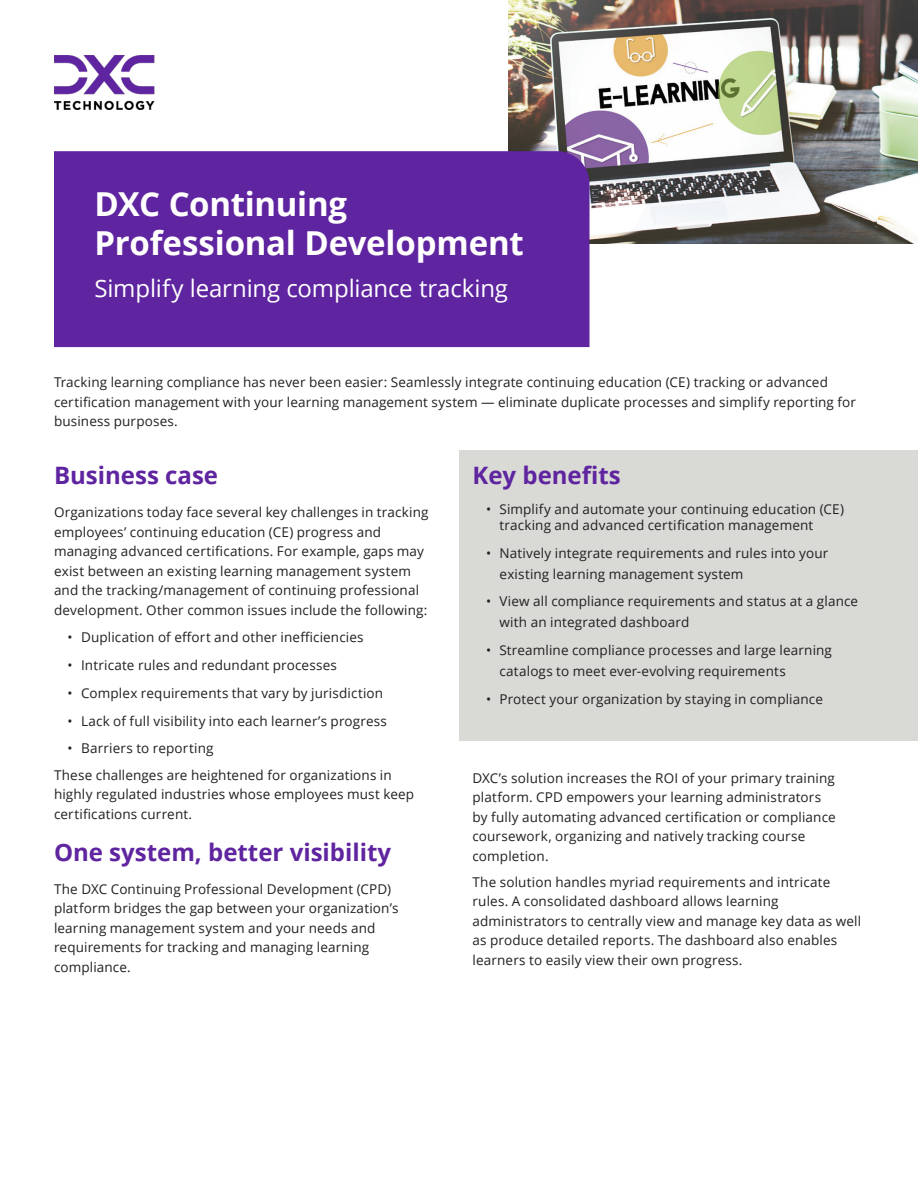
<style>
.page{position:relative;width:918px;height:1188px;background:#fff}
.page>*{position:absolute;margin:0;border:0;box-sizing:border-box;transform-origin:0 0}
.t1{font:700 33px/39.6px "Open Sans";letter-spacing:-.01em;color:#fff}
.DXC_Header{font:700 24px "Open Sans";color:#5f249f}
.t2{font:24px "Open Sans";letter-spacing:-.005em;color:#fff}
.DXC_Body{font:13.5px/19.5px "Open Sans";letter-spacing:.01em;color:#231f20}
</style>
<div class="page">
<img style="left:509px;top:0;width:409px;height:243px">
<div style="left:459px;top:451px;width:459px;height:290px;background:#d9d9d6"></div>
<img style="left:54px;top:55px;width:100px;height:55px">
<div style="left:54px;top:151px;width:536px;height:196px;background:#5f249f"></div>
<div style="left:94px;top:190px;width:446px;height:144px;background:#5f249f"></div>
<p class="t1" style="left:94px;top:183px;width:431px">DXC Continuing<br>Professional Development</p>
<p class="t2" style="left:94px;top:272px;width:415px">Simplify learning compliance tracking</p>
<p class="DXC_Body" style="left:54px;top:372px;width:804px">Tracking learning compliance has never been easier: Seamlessly integrate continuing education (CE) tracking or advanced certification management with your learning management system — eliminate duplicate processes and simplify reporting for business purposes.</p>
<p class="DXC_Header" style="left:54px;top:458px;width:166px">Business case</p>
<p class="DXC_Body" style="left:54px;top:502px;width:376px">Organizations today face several key challenges in tracking employees’ continuing education (CE) progress and managing advanced certifications. For example, gaps may exist between an existing learning management system and the tracking/management of continuing professional development. Other common issues include the following:</p>
<p class="DXC_Body" style="left:68px;top:627px;width:298px">• Duplication of effort and other inefficiencies</p>
<p class="DXC_Body" style="left:68px;top:655px;width:271px">• Intricate rules and redundant processes</p>
<p class="DXC_Body" style="left:68px;top:683px;width:317px">• Complex requirements that vary by jurisdiction</p>
<p class="DXC_Body" style="left:68px;top:711px;width:321px">• Lack of full visibility into each learner’s progress</p>
<p class="DXC_Body" style="left:68px;top:738px;width:147px">• Barriers to reporting</p>
<p class="DXC_Body" style="left:54px;top:765px;width:362px">These challenges are heightened for organizations in highly regulated industries whose employees must keep certifications current.</p>
<p class="DXC_Header" style="left:54px;top:835px;width:339px">One system, better visibility</p>
<p class="DXC_Body" style="left:54px;top:879px;width:346px">The DXC Continuing Professional Development (CPD) platform bridges the gap between your organization’s learning management system and your needs and requirements for tracking and managing learning compliance.</p>
<p class="DXC_Header" style="left:472px;top:458px;width:150px">Key benefits</p>
<p class="DXC_Body" style="left:500px;top:500px;width:346px;line-height:16.2px;text-indent:-14px">• Simplify and automate your continuing education (CE) tracking and advanced certification management</p>
<p class="DXC_Body" style="left:500px;top:542px;width:330px;line-height:21px;text-indent:-14px">• Natively integrate requirements and rules into your existing learning management system</p>
<p class="DXC_Body" style="left:500px;top:591px;width:360px;line-height:21px;text-indent:-14px">• View all compliance requirements and status at a glance with an integrated dashboard</p>
<p class="DXC_Body" style="left:500px;top:639px;width:334px;line-height:21px;text-indent:-14px">• Streamline compliance processes and large learning catalogs to meet ever-evolving requirements</p>
<p class="DXC_Body" style="left:486px;top:689px;width:338px">• Protect your organization by staying in compliance</p>
<p class="DXC_Body" style="left:472px;top:768px;width:365px">DXC’s solution increases the ROI of your primary training platform. CPD empowers your learning administrators by fully automating advanced certification or compliance coursework, organizing and natively tracking course completion.</p>
<p class="DXC_Body" style="left:472px;top:872px;width:390px">The solution handles myriad requirements and intricate rules. A consolidated dashboard allows learning administrators to centrally view and manage key data as well as produce detailed reports. The dashboard also enables learners to easily view their own progress.</p>
</div>
